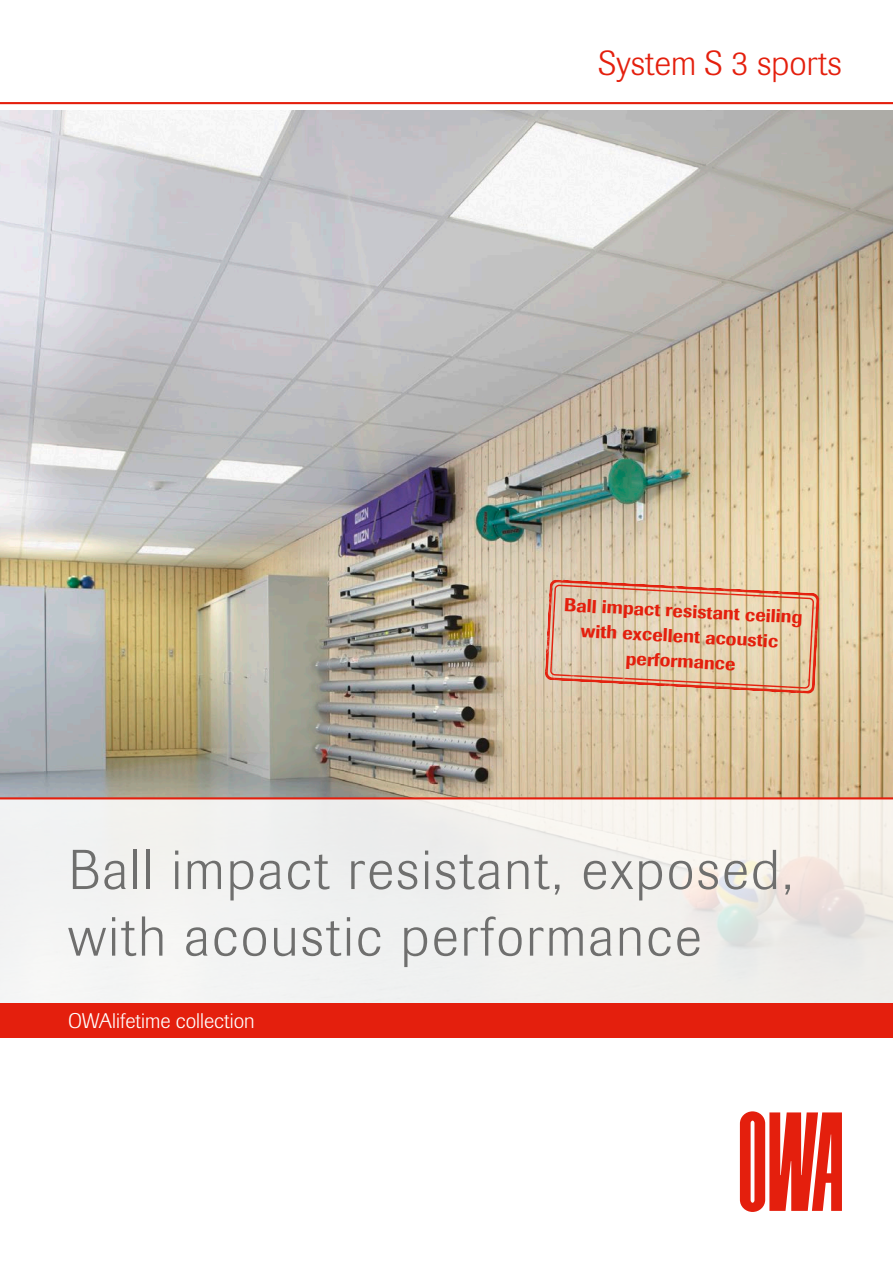
<style>
.page{position:relative;width:893px;height:1263px;background:#fff}
.page>*{position:absolute;margin:0;border:0;box-sizing:border-box;transform-origin:0 0}
.t1{font:300 55.5px/66.6px "Imago Pro";letter-spacing:.04em;color:#6f6f6e}
.t2{font:300 34.5px "Imago Pro";color:#e41f0d}
.t3{font:300 21px "Imago Pro";color:#fff}
.t4{font:500 18.6px/25px "Imago Pro";color:#e41f0d;text-align:center}
</style>
<div class="page">
<img style="left:0;top:111px;width:893px;height:686px">
<svg style="left:0;top:799px;width:893px;height:204px;fill:#f1f1ef"></svg>
<hr style="left:0;top:102px;width:893px;height:2px;background:#e41f0d">
<hr style="left:0;top:797px;width:893px;height:2px;background:#e41f0d">
<div style="left:0;top:1003px;width:893px;height:34px;background:#e41f0d"></div>
<svg style="left:740px;top:1111px;width:102px;height:101px"></svg>
<svg style="left:545px;top:579px;width:274px;height:115px;background:#e0be9f"></svg>
<h2 class="t2" style="left:598px;top:41px;width:245px">System S 3 sports</h2>
<p class="t4" style="left:565px;top:592px;width:240px;rotate:3deg">Ball impact resistant ceiling with excellent acoustic performance</p>
<h1 class="t1" style="left:68px;top:836px;width:727px">Ball impact resistant, exposed, with acoustic performance</h1>
<p class="t3" style="left:68px;top:1007px;width:188px">OWAlifetime collection</p>
</div>
